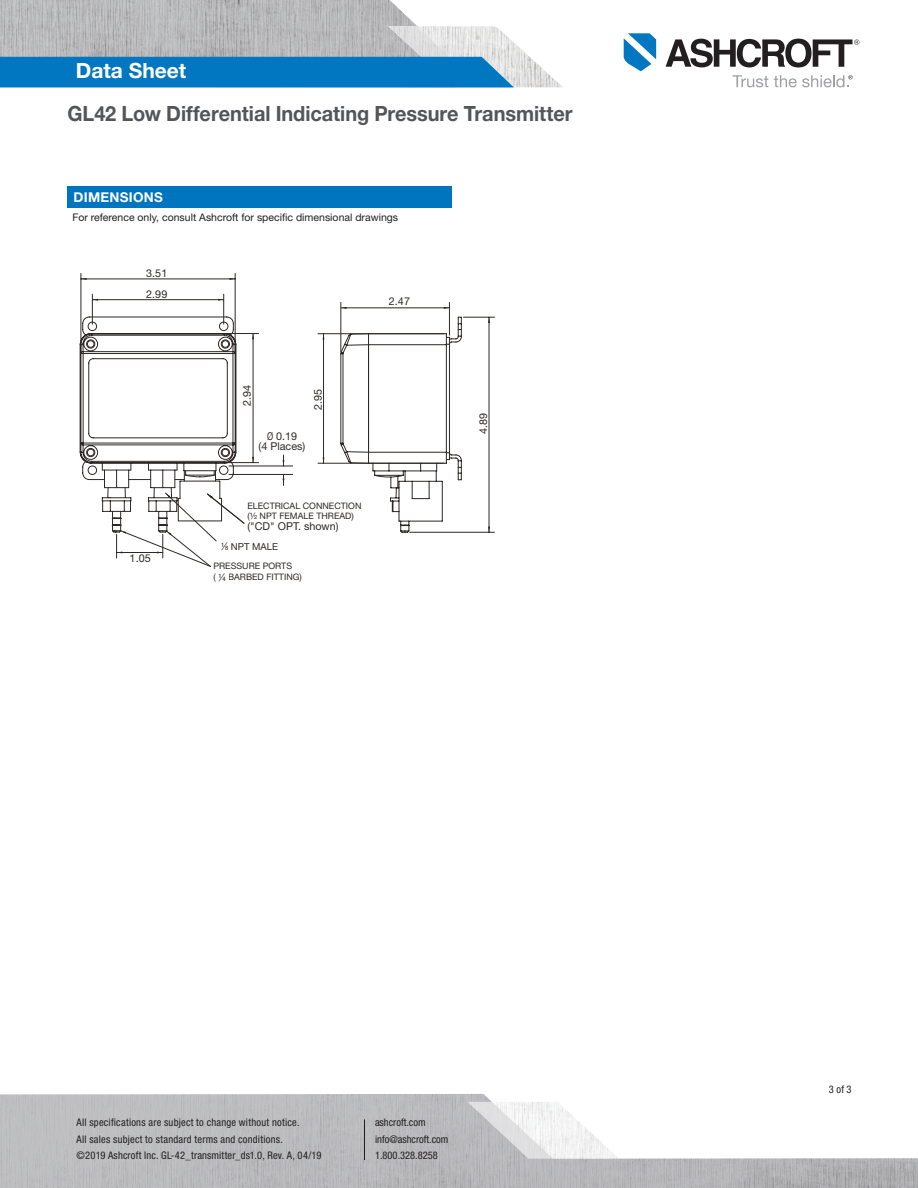
<style>
.page{position:relative;width:918px;height:1188px;background:#fff}
.page>*{position:absolute;margin:0;border:0;box-sizing:border-box;transform-origin:0 0}
.t1{font:700 21px "Helvetica Neue LT Std";letter-spacing:-.005em;color:#54555a;scale:.95 1}
.t2{font:700 21px "Helvetica Neue LT Std";color:#fff}
.t3{font:700 13.5px "Helvetica Neue LT Pro";letter-spacing:.02em;color:#fff}
.t4{font:10.8px "Helvetica Neue LT Std";color:#2e2926}
.t5{font:10.8px/9.8px "Helvetica Neue LT Std";color:#2e2926;text-align:center;scale:.75 1}
.t6{font:condensed 10.5px/16.5px "Helvetica Neue LT Pro";letter-spacing:.02em;color:#231f20}
.t7{font:10.5px "Helvetica Neue LT Pro";color:#231f20}
.t8{font:condensed 10.5px/16.5px "Helvetica Neue LT Pro";color:#231f20}
.t9{font:9.6px "Helvetica Neue LT Std";color:#2e2926}
.t10{font:8.85px/10.5px "Helvetica Neue LT Std";color:#2e2926}
.t11{font:condensed 6px "Helvetica Neue LT Pro";color:#231f20;scale:1.1 1}
.s1{font-size:10.5px}
</style>
<div class="page">
<hr style="left:4px;top:87px;width:451px;height:1px;background:#ceced0">
<img style="left:0;top:0;width:417px;height:26px">
<svg style="left:732px;top:75px;width:36px;height:12px"></svg>
<svg style="left:624px;top:33px;width:32px;height:38px"></svg>
<svg style="left:666px;top:39px;width:193px;height:28px"></svg>
<svg style="left:0;top:26px;width:562px;height:61px;background:#70a5c5"></svg>
<svg style="left:774px;top:75px;width:79px;height:12px"></svg>
<svg style="left:0;top:1094px;width:918px;height:94px;fill:#bdbdc0"></svg>
<svg style="left:468px;top:1102px;width:151px;height:57px"></svg>
<hr style="left:364px;top:1119px;width:1px;height:41px;background:#231f20">
<hr style="left:81px;top:273px;width:1px;height:78px;background:#2e2926">
<hr style="left:235px;top:273px;width:1px;height:78px;background:#2e2926">
<hr style="left:81px;top:279px;width:154px;height:1px;background:#2e2926">
<hr style="left:227px;top:333px;width:32px;height:1px;background:#2e2926">
<hr style="left:227px;top:462px;width:32px;height:1px;background:#2e2926">
<hr style="left:253px;top:334px;width:1px;height:129px;background:#2e2926">
<hr style="left:92px;top:294px;width:1px;height:30px;background:#2e2926">
<hr style="left:223px;top:294px;width:1px;height:30px;background:#2e2926">
<hr style="left:92px;top:299px;width:132px;height:1px;background:#2e2926">
<hr style="left:229px;top:466px;width:64px;height:1px;background:#2e2926">
<hr style="left:229px;top:474px;width:64px;height:1px;background:#2e2926">
<svg style="left:79px;top:316px;width:166px;height:251px"></svg>
<svg style="left:340px;top:317px;width:122px;height:216px"></svg>
<hr style="left:410px;top:532px;width:85px;height:1px;background:#2e2926">
<hr style="left:464px;top:317px;width:31px;height:1px;background:#2e2926">
<hr style="left:489px;top:317px;width:1px;height:215px;background:#2e2926">
<hr style="left:318px;top:463px;width:126px;height:1px;background:#2e2926">
<hr style="left:318px;top:333px;width:126px;height:1px;background:#2e2926">
<hr style="left:323px;top:334px;width:1px;height:129px;background:#2e2926">
<hr style="left:341px;top:302px;width:1px;height:50px;background:#2e2926">
<hr style="left:449px;top:302px;width:1px;height:33px;background:#2e2926">
<hr style="left:341px;top:308px;width:108px;height:1px;background:#2e2926">
<div style="left:219px;top:542px;width:12px;height:9px;background:#fff"></div>
<div style="left:68px;top:186px;width:384px;height:22px;background:#0075bf"></div>
<p class="t2" style="left:76px;top:57px;width:112px">Data Sheet</p>
<h1 class="t1" style="left:68px;top:101px;width:533px">GL42 Low Differential Indicating Pressure Transmitter</h1>
<p class="t3" style="left:74px;top:189px;width:91px">DIMENSIONS</p>
<p class="t7" style="left:72px;top:210px;width:327px">For reference only, consult Ashcroft for specific dimensional drawings</p>
<p class="t4" style="left:146px;top:267px;width:23px">3.51</p>
<p class="t4" style="left:146px;top:288px;width:23px">2.99</p>
<p class="t4" style="left:130px;top:552px;width:23px">1.05</p>
<p class="t4" style="left:389px;top:294px;width:23px">2.47</p>
<p class="t4" style="left:240px;top:406px;width:23px;rotate:-90deg">2.94</p>
<p class="t5" style="left:259px;top:431px;width:64px">Ø 0.19<br>(4 Places)</p>
<p class="t4" style="left:311px;top:410px;width:23px;rotate:-90deg">2.95</p>
<p class="t10" style="left:247px;top:500px;width:116px">ELECTRICAL CONNECTION (½ NPT FEMALE THREAD)</p>
<p class="t4" style="left:247px;top:520px;width:93px">("CD" OPT. shown)</p>
<p class="t11" style="left:221px;top:543px;width:8px">1<span class="s1">⁄</span>8</p>
<p class="t11" style="left:219px;top:574px;width:8px">1<span class="s1">⁄</span>4</p>
<p class="t9" style="left:231px;top:541px;width:49px">NPT MALE</p>
<p class="t10" style="left:213px;top:561px;width:80px">PRESSURE PORTS (</p>
<p class="t10" style="left:228px;top:571px;width:75px">BARBED FITTING)</p>
<p class="t4" style="left:477px;top:434px;width:23px;rotate:-90deg">4.89</p>
<p class="t6" style="left:76px;top:1114px;width:246px">All specifications are subject to change without notice.<br>All sales subject to standard terms and conditions.<br>©2019 Ashcroft Inc. GL-42_transmitter_ds1.0, Rev. A, 04/19</p>
<p class="t8" style="left:375px;top:1114px;width:75px">ashcroft.com info@ashcroft.com<br>1.800.328.8258</p>
<p class="t6" style="left:829px;top:1081px;width:24px">3 of 3</p>
</div>
